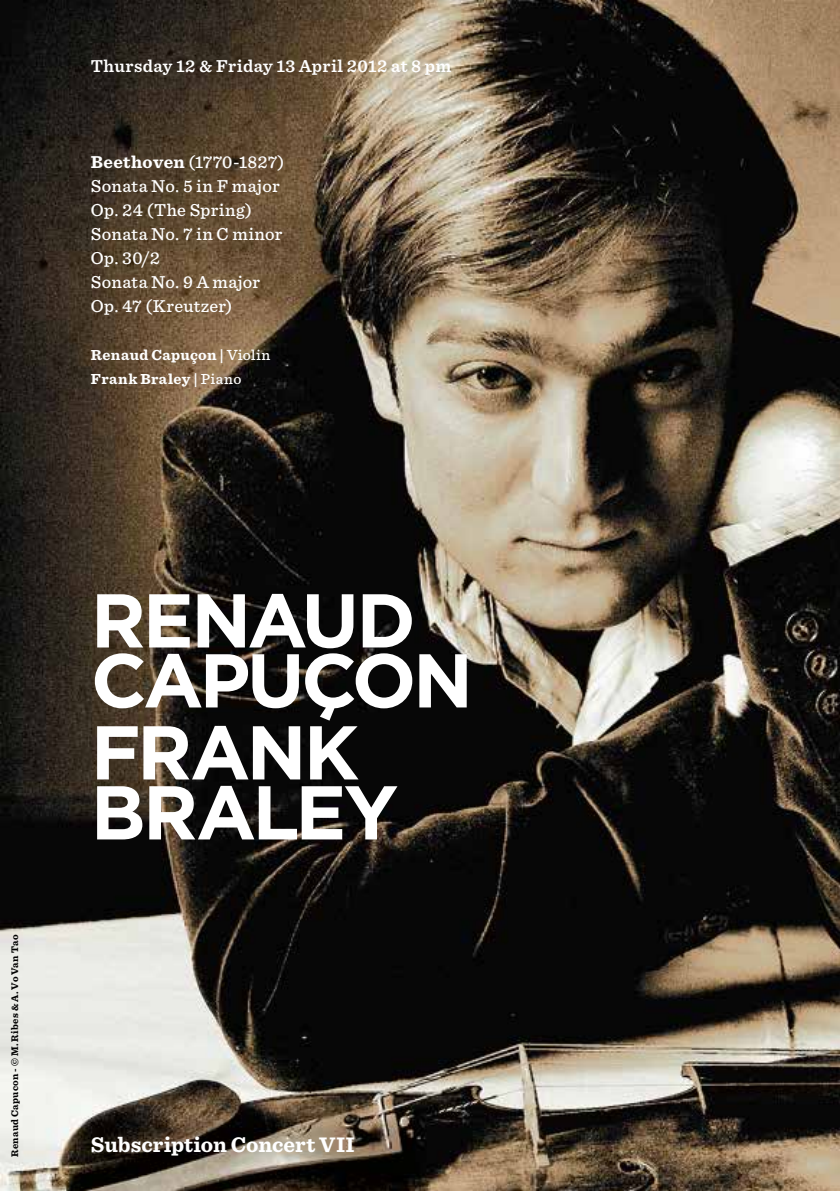
<style>
.page{position:relative;width:840px;height:1191px;background:#fff}
.page>*{position:absolute;margin:0;border:0;box-sizing:border-box;transform-origin:0 0}
.t1{font:700 76px/60px "Gotham";letter-spacing:-.045em;color:#fff}
.t2{font:700 22px "Sentinel";color:#fff}
.t3{font:500 18px/24px "Sentinel";letter-spacing:.02em;color:#fff}
.t4{font:600 18px "Sentinel";letter-spacing:.025em;color:#fff}
.t5{font:700 15.2px/24px "Sentinel";letter-spacing:.025em;color:#fff}
.t6{font:700 10px "Sentinel";letter-spacing:.025em;color:#000}
.s1{font-weight:700}
.s2{font-weight:500}
</style>
<div class="page">
<img style="left:0;top:0;width:839px;height:1191px">
<p class="t4" style="left:91px;top:52px;width:362px">Thursday 12 &amp; Friday 13 April 2012 at 8 pm</p>
<p class="t3" style="left:91px;top:149px;width:195px"><span class="s1">Beethoven</span> (1770-1827)<br>Sonata No. 5 in F major<br>Op. 24 (The Spring)<br>Sonata No. 7 in C minor<br>Op. 30/2<br>Sonata No. 9 A major<br>Op. 47 (Kreutzer)</p>
<p class="t5" style="left:91px;top:342px;width:181px">Renaud Capuçon | <span class="s2">Violin<br></span>Frank Braley | <span class="s2">Piano</span></p>
<p class="t6" style="left:7px;top:1157px;width:224px;rotate:-90deg">Renaud Capucon - © M. Ribes &amp; A. Vo Van Tao</p>
<h1 class="t1" style="left:91px;top:590px;width:383px">RENAUD<br>CAPUÇON</h1>
<h1 class="t1" style="left:91px;top:722px;width:309px">FRANK<br>BRALEY</h1>
<p class="t2" style="left:91px;top:1127px;width:265px">Subscription Concert VII</p>
</div>
